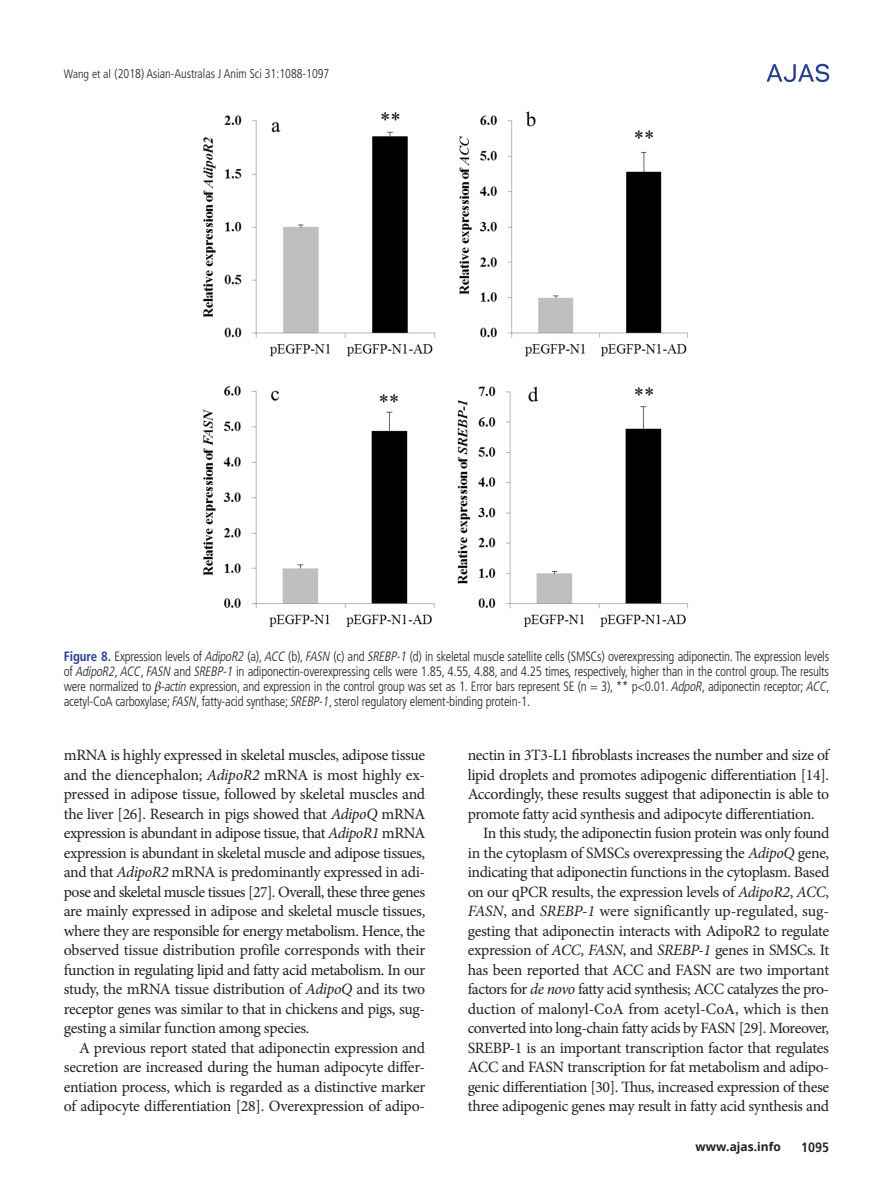
<style>
.page{position:relative;width:893px;height:1191px;background:#fff}
.page>*{position:absolute;margin:0;border:0;box-sizing:border-box;transform-origin:0 0}
.본문{font:15.75px/19.5px "Minion Pro";letter-spacing:-.02em;color:#231f20;text-align:justify}
.표_그림__제목{font:300 condensed 13.5px/15px "Frutiger LT Std";letter-spacing:-.015em;color:#231f20;text-align:justify;scale:.95 1}
.t1{font:700 condensed 13.5px "Frutiger LT Std";color:#231f20}
.t2{font:300 condensed 12.75px "Frutiger LT Std";color:#231f20;scale:.95 1}
.t3{font:700 12px "Open Sans";color:#231f20}
.s1{font-size:12px}
.s2{font-weight:700;color:#253f8e}
.s3{font-style:italic}
.s4{font-family:"Minion Pro";font-weight:400;font-style:italic;font-stretch:normal}
</style>
<div class="page">
<svg style="left:767px;top:64px;width:62px;height:18px"></svg>
<img style="left:203px;top:111px;width:485px;height:516px">
<p class="t2" style="left:64px;top:66px;width:281px"><span class="s1">Wang et al</span> (2018) Asian-Australas J Anim Sci 31:1088-1097</p>
<p class="표_그림__제목" style="left:64px;top:649px;width:808px"><span class="s2">Figure 8.</span> Expression levels of <span class="s3">AdipoR2</span> (a), <span class="s3">ACC</span> (b), <span class="s3">FASN</span> (c) and <span class="s3">SREBP-1</span> (d) in skeletal muscle satellite cells (SMSCs) overexpressing adiponectin. The expression levels of <span class="s3">AdipoR2</span>, <span class="s3">ACC</span>, <span class="s3">FASN</span> and <span class="s3">SREBP-1</span> in adiponectin-overexpressing cells were 1.85, 4.55, 4.88, and 4.25 times, respectively, higher than in the control group. The results were normalized to <span class="s4">β</span><span class="s3">-actin</span> expression, and expression in the control group was set as 1. Error bars represent SE (n = 3), ** p&lt;0.01. <span class="s3">AdpoR</span>, adiponectin receptor; <span class="s3">ACC</span>, acetyl-CoA carboxylase; <span class="s3">FASN</span>, fatty-acid synthase; <span class="s3">SREBP-1</span>, sterol regulatory element-binding protein-1.</p>
<p class="본문" style="left:64px;top:745px;width:363px">mRNA is highly expressed in skeletal muscles, adipose tissue and the diencephalon; <span class="s3">AdipoR2</span> mRNA is most highly ex&shy;pressed in adipose tissue, followed by skeletal muscles and the liver [26]. Research in pigs showed that <span class="s3">AdipoQ</span> mRNA expression is abundant in adipose tissue, that <span class="s3">AdipoR1</span> mRNA expression is abundant in skeletal muscle and adipose tissues, and that <span class="s3">AdipoR2</span> mRNA is predominantly expressed in adi&shy;pose and skeletal muscle tissues [27]. Overall, these three genes are mainly expressed in adipose and skeletal muscle tissues, where they are responsible for energy metabolism. Hence, the observed tissue distribution profile corresponds with their function in regulating lipid and fatty acid metabolism. In our study, the mRNA tissue distribution of <span class="s3">AdipoQ</span> and its two receptor genes was similar to that in chickens and pigs, sug&shy;gesting a similar function among species.</p>
<p class="본문" style="left:64px;top:1038px;width:363px;text-indent:15px">A previous report stated that adiponectin expression and secretion are increased during the human adipocyte differ&shy;entiation process, which is regarded as a distinctive marker of adipocyte differentiation [28]. Overexpression of adipo-</p>
<p class="본문" style="left:468px;top:745px;width:363px">nectin in 3T3-L1 fibroblasts increases the number and size of lipid droplets and promotes adipogenic differentiation [14].<br>Accordingly, these results suggest that adiponectin is able to promote fatty acid synthesis and adipocyte differentiation.</p>
<p class="본문" style="left:468px;top:823px;width:363px;text-indent:15px">In this study, the adiponectin fusion protein was only found in the cytoplasm of SMSCs overexpressing the <span class="s3">AdipoQ</span> gene, indicating that adiponectin functions in the cytoplasm. Based on our qPCR results, the expression levels of <span class="s3">AdipoR2</span>, <span class="s3">ACC</span>, <span class="s3">FASN</span>, and <span class="s3">SREBP-1</span> were significantly up-regulated, sug&shy;gesting that adiponectin interacts with AdipoR2 to regulate expression of <span class="s3">ACC</span>, <span class="s3">FASN</span>, and <span class="s3">SREBP-1</span> genes in SMSCs. It has been reported that ACC and FASN are two important factors for <span class="s3">de novo</span> fatty acid synthesis; ACC catalyzes the pro&shy;duction of malonyl-CoA from acetyl-CoA, which is then converted into long-chain fatty acids by FASN [29]. Moreover, SREBP-1 is an important transcription factor that regulates ACC and FASN transcription for fat metabolism and adipo&shy;genic differentiation [30]. Thus, increased expression of these three adipogenic genes may result in fatty acid synthesis and</p>
<p class="t3" style="left:695px;top:1138px;width:87px">www.ajas.info</p>
<p class="t1" style="left:801px;top:1138px;width:30px">1095</p>
</div>
